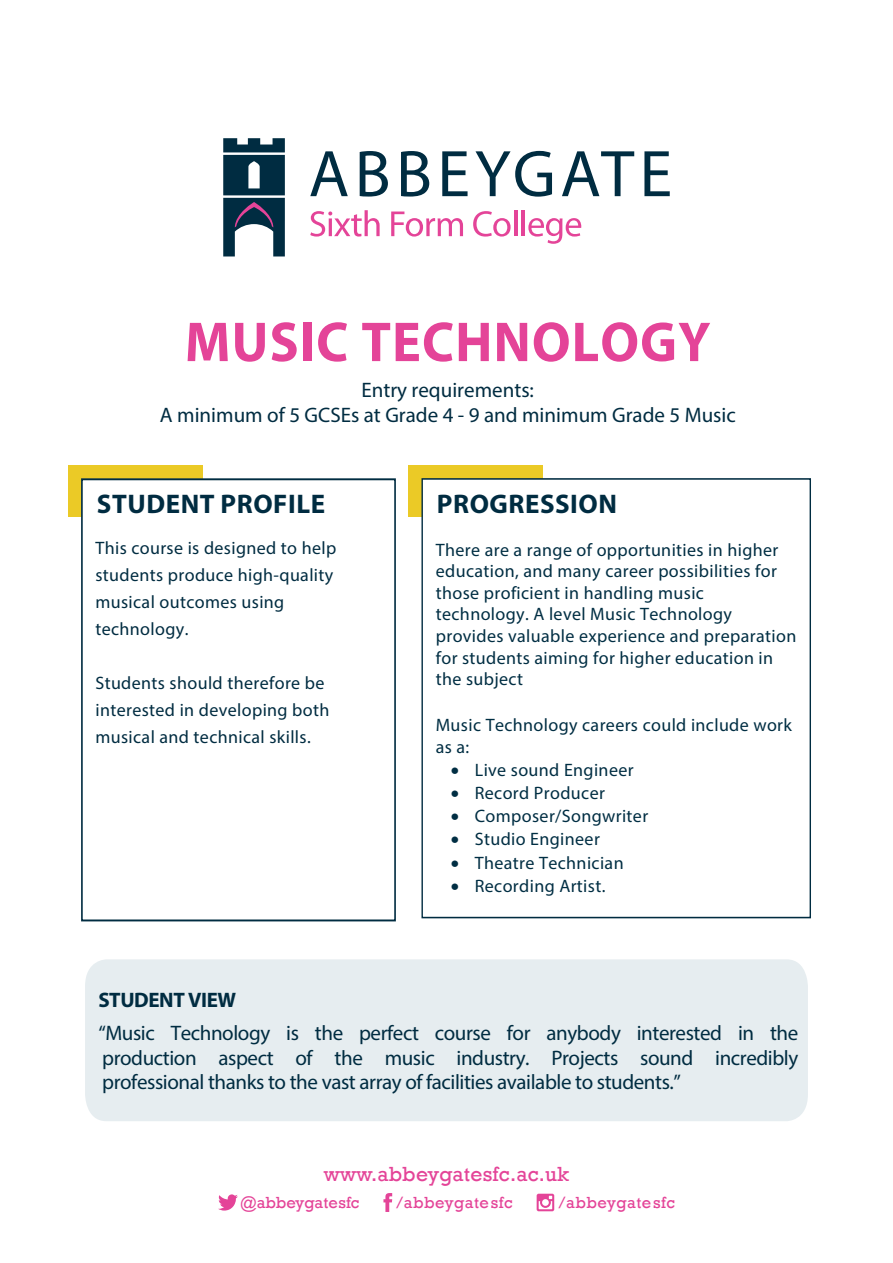
<style>
.page{position:relative;width:893px;height:1263px;background:#fff}
.page>*{position:absolute;margin:0;border:0;box-sizing:border-box;transform-origin:0 0}
.t1{font:700 56.7px "Myriad Pro";letter-spacing:.02em;color:#e44498;scale:.95 1}
.t2{font:700 27px "Myriad Pro";letter-spacing:.02em;color:#002c41}
.t3{font:21px/33.2px "Myriad Pro";letter-spacing:-.02em;color:#002c41}
.t4{font:21px/25.2px "Myriad Pro";color:#002c41;text-align:center}
.t5{font:21px "Rockwell";letter-spacing:.01em;color:#e44498}
.t6{font:18px/21.6px "Myriad Pro";letter-spacing:.02em;color:#002e43}
.t7{font:18px/27px "Myriad Pro";letter-spacing:.02em;color:#002c41}
.t8{font:16.5px "Rockwell";letter-spacing:.03em;color:#e44498}
.t9{font:16.5px "Rockwell";color:#e44498}
.s1{font-weight:700}
</style>
<div class="page">
<svg style="left:218px;top:1194px;width:20px;height:16px"></svg>
<svg style="left:383px;top:1193px;width:9px;height:19px"></svg>
<svg style="left:537px;top:1194px;width:17px;height:17px"></svg>
<div style="left:85px;top:959px;width:723px;height:162px;background:#e6edf0"></div>
<svg style="left:310px;top:151px;width:38px;height:45px"></svg>
<svg style="left:360px;top:151px;width:28px;height:46px"></svg>
<svg style="left:401px;top:151px;width:28px;height:46px"></svg>
<svg style="left:442px;top:151px;width:26px;height:45px"></svg>
<svg style="left:475px;top:151px;width:77px;height:46px"></svg>
<svg style="left:562px;top:151px;width:72px;height:45px"></svg>
<svg style="left:644px;top:151px;width:26px;height:45px"></svg>
<svg style="left:310px;top:210px;width:70px;height:27px"></svg>
<svg style="left:391px;top:211px;width:72px;height:26px"></svg>
<svg style="left:473px;top:211px;width:38px;height:26px"></svg>
<hr style="left:514px;top:210px;width:3px;height:26px;background:#e44498">
<hr style="left:522px;top:210px;width:3px;height:26px;background:#e44498">
<svg style="left:528px;top:218px;width:53px;height:26px"></svg>
<svg style="left:223px;top:138px;width:62px;height:118px"></svg>
<div style="left:68px;top:465px;width:135px;height:52px;background:#ebca26"></div>
<svg style="left:81px;top:478px;width:315px;height:444px"></svg>
<div style="left:408px;top:465px;width:134px;height:52px;background:#ebca26"></div>
<svg style="left:421px;top:477px;width:390px;height:442px"></svg>
<p class="t1" style="left:185px;top:305px;width:555px">MUSIC TECHNOLOGY</p>
<p class="t4" style="left:160px;top:377px;width:577px">Entry requirements:<br>A minimum of 5 GCSEs at Grade 4 - 9 and minimum Grade 5 Music</p>
<p class="t2" style="left:97px;top:486px;width:230px">STUDENT PROFILE</p>
<p class="t7" style="left:95px;top:534px;width:242px">This course is designed to help students produce high-quality musical outcomes using technology.</p>
<p class="t7" style="left:95px;top:669px;width:236px">Students should therefore be interested in developing both musical and technical skills.</p>
<h2 class="t2" style="left:437px;top:486px;width:182px">PROGRESSION</h2>
<p class="t6" style="left:436px;top:538px;width:362px">There are a range of opportunities in higher education, and many career possibilities for those proficient in handling music technology. A level Music Technology provides valuable experience and preparation for students aiming for higher education in the subject</p>
<p class="t6" style="left:436px;top:714px;width:358px">Music Technology careers could include work as a:</p>
<p class="t6" style="left:451px;top:759px;width:184px">• Live sound Engineer</p>
<p class="t6" style="left:451px;top:782px;width:156px">• Record Producer</p>
<p class="t6" style="left:451px;top:805px;width:199px">• Composer/Songwriter</p>
<p class="t6" style="left:451px;top:828px;width:151px">• Studio Engineer</p>
<p class="t6" style="left:451px;top:851px;width:174px">• Theatre Technician</p>
<p class="t6" style="left:451px;top:874px;width:156px">• Recording Artist.</p>
<p class="t3" style="left:98px;top:983px;width:701px"><span class="s1">STUDENT VIEW<br></span>“Music Technology is the perfect course for anybody interested in the</p>
<p class="t3" style="left:102px;top:1045px;width:698px;line-height:24.8px">production aspect of the music industry. Projects sound incredibly professional thanks to the vast array of facilities available to students.”</p>
<p class="t5" style="left:324px;top:1161px;width:247px">www.abbeygatesfc.ac.uk</p>
<p class="t9" style="left:240px;top:1193px;width:121px">@abbeygatesfc</p>
<p class="t8" style="left:396px;top:1193px;width:118px">/abbeygatesfc</p>
<p class="t8" style="left:558px;top:1193px;width:118px">/abbeygatesfc</p>
</div>
